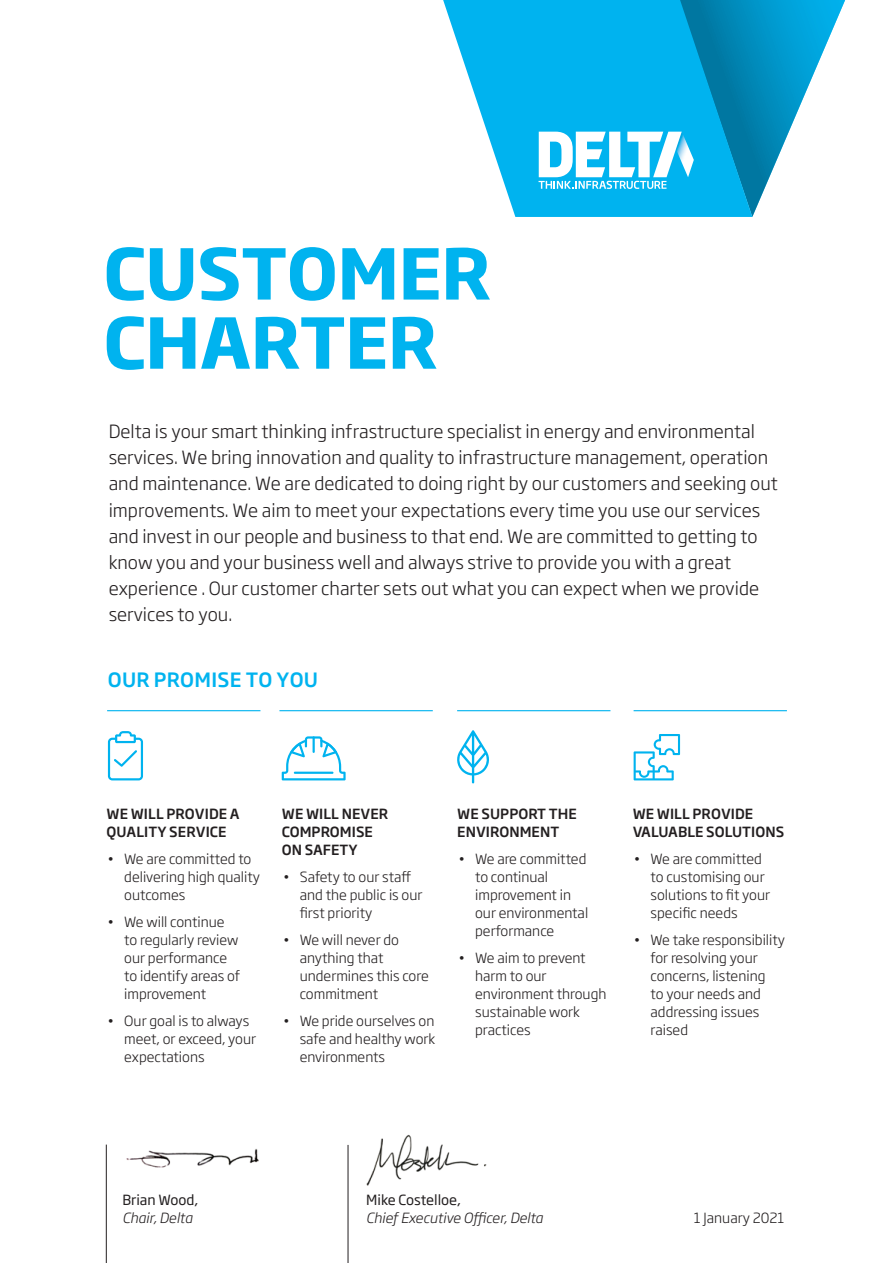
<style>
.page{position:relative;width:893px;height:1263px;background:#fff}
.page>*{position:absolute;margin:0;border:0;box-sizing:border-box;transform-origin:0 0}
.t1{font:700 69.15px/69.2px "Soho Gothic Pro";letter-spacing:-.01em;color:#00b3ef}
.t2{font:500 19.5px "Soho Gothic Pro";letter-spacing:.015em;color:#00b3ef}
.t3{font:300 18px/26.2px "Soho Gothic Pro";color:#231f20}
.t4{font:300 13.8px/18px "Soho Gothic Pro";color:#231f20}
.t5{font:500 13.8px/18px "Soho Gothic Pro";letter-spacing:.005em;color:#231f20}
.t6{font:italic 300 13.8px "Soho Gothic Pro";color:#231f20}
.t7{font:13.8px "Soho Gothic Pro";color:#231f20}
</style>
<div class="page">
<svg style="left:752px;top:0;width:93px;height:217px"></svg>
<svg style="left:443px;top:0;width:309px;height:217px;background:#22b5e7"></svg>
<svg style="left:539px;top:132px;width:155px;height:57px"></svg>
<img style="left:366px;top:1134px;width:121px;height:52px">
<hr style="left:348px;top:1145px;width:1px;height:118px;background:#231f20">
<hr style="left:106px;top:1144px;width:1px;height:119px;background:#231f20">
<img style="left:126px;top:1148px;width:133px;height:20px">
<svg style="left:457px;top:730px;width:32px;height:53px"></svg>
<svg style="left:108px;top:731px;width:35px;height:49px"></svg>
<svg style="left:634px;top:734px;width:46px;height:46px"></svg>
<hr style="left:107px;top:710px;width:153px;height:1px;background:#00b3ef">
<hr style="left:279px;top:710px;width:154px;height:1px;background:#00b3ef">
<hr style="left:457px;top:710px;width:153px;height:1px;background:#00b3ef">
<hr style="left:634px;top:710px;width:153px;height:1px;background:#00b3ef">
<svg style="left:282px;top:736px;width:64px;height:44px"></svg>
<h1 class="t1" style="left:103px;top:235px;width:389px">CUSTOMER<br>CHARTER</h1>
<p class="t3" style="left:109px;top:417px;width:671px">Delta is your smart thinking infrastructure specialist in energy and environmental services. We bring innovation and quality to infrastructure management, operation and maintenance. We are dedicated to doing right by our customers and seeking out improvements. We aim to meet your expectations every time you use our services and invest in our people and business to that end. We are committed to getting to know you and your business well and always strive to provide you with a great experience . Our customer charter sets out what you can expect when we provide services to you.</p>
<h2 class="t2" style="left:108px;top:664px;width:212px">OUR PROMISE TO YOU</h2>
<p class="t5" style="left:106px;top:803px;width:135px">WE WILL PROVIDE A<br>QUALITY SERVICE</p>
<p class="t4" style="left:124px;top:849px;width:137px;text-indent:-17px">• We are committed to delivering high quality outcomes</p>
<p class="t4" style="left:124px;top:912px;width:117px;text-indent:-17px">• We will continue to regularly review our performance to identify areas of improvement</p>
<p class="t4" style="left:124px;top:1011px;width:133px;text-indent:-17px">• Our goal is to always meet, or exceed, your expectations</p>
<p class="t5" style="left:282px;top:804px;width:108px">WE WILL NEVER<br>COMPROMISE<br>ON SAFETY</p>
<p class="t4" style="left:300px;top:867px;width:124px;text-indent:-17px">• Safety to our staff and the public is our first priority</p>
<p class="t4" style="left:300px;top:930px;width:131px;text-indent:-17px">• We will never do anything that undermines this core commitment</p>
<p class="t4" style="left:300px;top:1011px;width:137px;text-align:justify;text-indent:-17px">• We pride ourselves on safe and healthy work environments</p>
<p class="t5" style="left:457px;top:804px;width:121px">WE SUPPORT THE<br>ENVIRONMENT</p>
<p class="t4" style="left:475px;top:849px;width:115px;text-indent:-17px">• We are committed to continual improvement in our environmental performance</p>
<p class="t4" style="left:475px;top:948px;width:133px;text-indent:-17px">• We aim to prevent harm to our environment through sustainable work practices</p>
<p class="t5" style="left:633px;top:804px;width:153px">WE WILL PROVIDE<br>VALUABLE SOLUTIONS</p>
<p class="t4" style="left:651px;top:849px;width:121px;text-indent:-17px">• We are committed to customising our solutions to fit your specific needs</p>
<p class="t4" style="left:651px;top:930px;width:136px;text-indent:-17px">• We take responsibility for resolving your concerns, listening<br>to your needs and addressing issues raised</p>
<p class="t7" style="left:122px;top:1190px;width:77px">Brian Wood,</p>
<p class="t6" style="left:122px;top:1207px;width:72px">Chair, Delta</p>
<p class="t7" style="left:366px;top:1190px;width:96px">Mike Costelloe,</p>
<p class="t6" style="left:366px;top:1207px;width:178px">Chief Executive Officer, Delta</p>
<p class="t4" style="left:694px;top:1208px;width:92px">1 January 2021</p>
</div>
